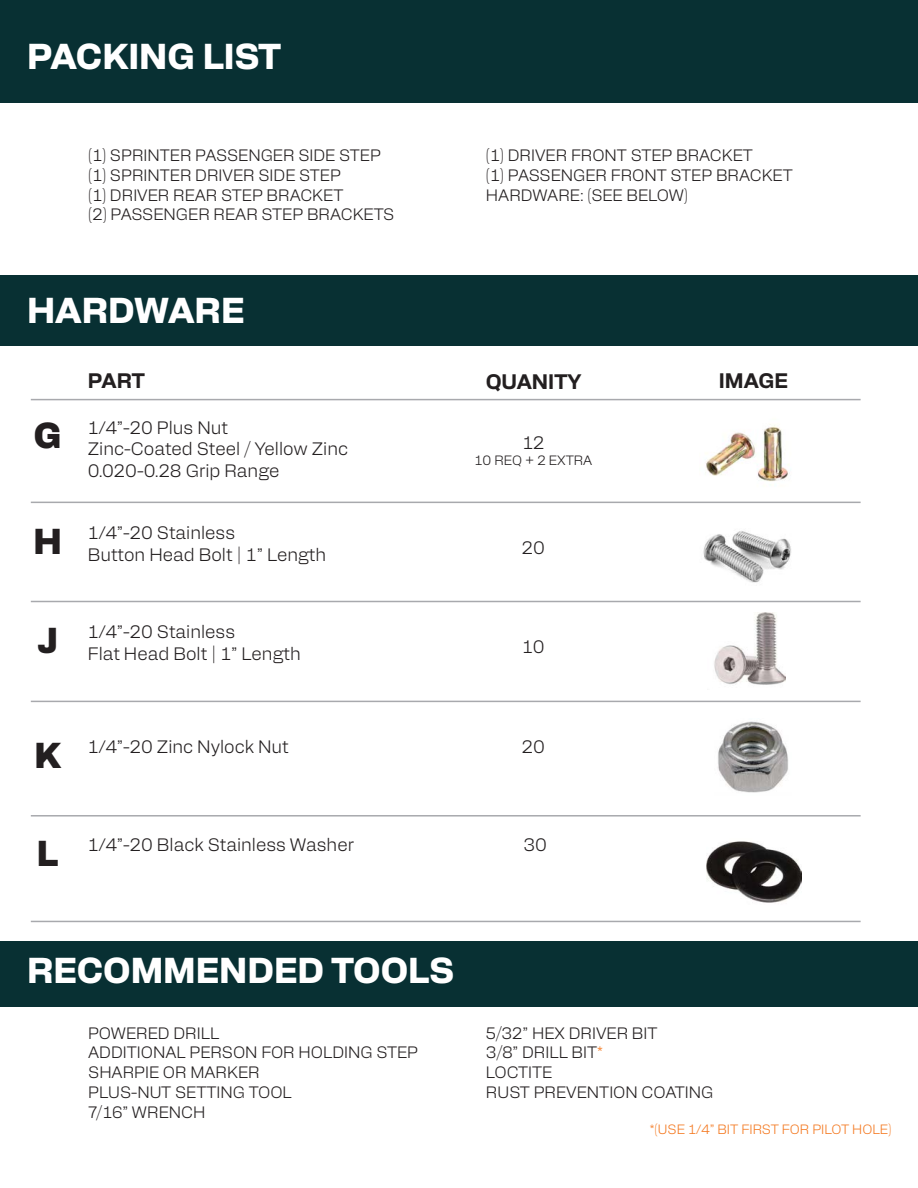
<style>
.page{position:relative;width:918px;height:1188px;background:#fff}
.page>*{position:absolute;margin:0;border:0;box-sizing:border-box;transform-origin:0 0}
.t1{font:800 36px "Alfabet";color:#fff}
.t2{font:900 36px "Alfabet";color:#231f20}
.t3{font:700 21px "Alfabet";color:#231f20}
.t4{font:300 18px/21.6px "Alfabet";color:#231f20}
.t5{font:300 16.5px/19.8px "Alfabet";color:#231f20}
.t6{font:300 13.5px "Alfabet";color:#f47921}
.t7{font:300 13.5px "Alfabet";color:#231f20}
.s1{font-weight:900;font-size:36px}
.s2{color:#f47921}
</style>
<div class="page">
<div style="left:0;top:941px;width:918px;height:66px;background:#083033"></div>
<div style="left:0;top:0;width:918px;height:103px;background:#083033"></div>
<div style="left:0;top:275px;width:918px;height:71px;background:#083033"></div>
<hr style="left:31px;top:399px;width:830px;height:1px;background:#a8a9ad">
<img style="left:699px;top:424px;width:95px;height:78px">
<hr style="left:31px;top:502px;width:830px;height:1px;background:#a8a9ad">
<img style="left:699px;top:531px;width:95px;height:70px">
<hr style="left:31px;top:601px;width:830px;height:1px;background:#a8a9ad">
<img style="left:714px;top:613px;width:72px;height:72px">
<hr style="left:31px;top:701px;width:830px;height:1px;background:#a8a9ad">
<img style="left:718px;top:721px;width:70px;height:72px">
<hr style="left:31px;top:815px;width:830px;height:2px;background:#a8a9ad">
<hr style="left:31px;top:921px;width:830px;height:1px;background:#a8a9ad">
<img style="left:707px;top:841px;width:95px;height:62px">
<h1 class="t1" style="left:27px;top:29px;width:256px">PACKING LIST</h1>
<p class="t5" style="left:88px;top:144px;width:308px">(1) SPRINTER PASSENGER SIDE STEP (1) SPRINTER DRIVER SIDE STEP<br>(1) DRIVER REAR STEP BRACKET<br>(2) PASSENGER REAR STEP BRACKETS</p>
<h1 class="t1" style="left:27px;top:284px;width:219px">HARDWARE</h1>
<p class="t5" style="left:486px;top:144px;width:308px">(1) DRIVER FRONT STEP BRACKET<br>(1) PASSENGER FRONT STEP BRACKET<br>HARDWARE: (SEE BELOW)</p>
<h1 class="t2" style="left:34px;top:409px;width:29px">G</h1>
<h1 class="t2" style="left:33px;top:514px;width:30px">H</h1>
<h1 class="t2" style="left:37px;top:613px;width:22px">J</h1>
<p class="t3" style="left:88px;top:365px;width:58px">PART</p>
<p class="t3" style="left:486px;top:366px;width:97px">QUANITY</p>
<p class="t3" style="left:719px;top:365px;width:71px">IMAGE</p>
<p class="t4" style="left:88px;top:415px;width:262px">1⁄4”-20 Plus Nut<br>Zinc-Coated Steel / Yellow Zinc<br>0.020-0.28 Grip Range</p>
<p class="t4" style="left:522px;top:430px;width:23px">12</p>
<p class="t7" style="left:475px;top:451px;width:119px">10 REQ + 2 EXTRA</p>
<p class="t4" style="left:88px;top:521px;width:240px">1⁄4”-20 Stainless<br>Button Head Bolt | 1” Length</p>
<p class="t4" style="left:88px;top:620px;width:214px">1⁄4”-20 Stainless<br>Flat Head Bolt | 1” Length</p>
<p class="t4" style="left:522px;top:536px;width:25px">20</p>
<p class="t4" style="left:522px;top:635px;width:24px">10</p>
<p class="t4" style="left:35px;top:735px;width:256px"><span class="s1">K</span> 1⁄4”-20 Zinc Nylock Nut</p>
<p class="t4" style="left:522px;top:735px;width:25px">20</p>
<p class="t4" style="left:37px;top:833px;width:319px"><span class="s1">L</span> 1⁄4”-20 Black Stainless Washer</p>
<p class="t4" style="left:524px;top:833px;width:25px">30</p>
<h1 class="t1" style="left:27px;top:944px;width:429px">RECOMMENDED TOOLS</h1>
<p class="t5" style="left:88px;top:1022px;width:331px">POWERED DRILL<br>ADDITIONAL PERSON FOR HOLDING STEP<br>SHARPIE OR MARKER<br>PLUS-NUT SETTING TOOL<br>7/16” WRENCH</p>
<p class="t5" style="left:486px;top:1022px;width:229px">5/32” HEX DRIVER BIT<br>3/8” DRILL BIT<span class="s2">*<br></span>LOCTITE<br>RUST PREVENTION COATING</p>
<p class="t6" style="left:650px;top:1119px;width:243px">*(USE 1⁄4” BIT FIRST FOR PILOT HOLE)</p>
</div>
